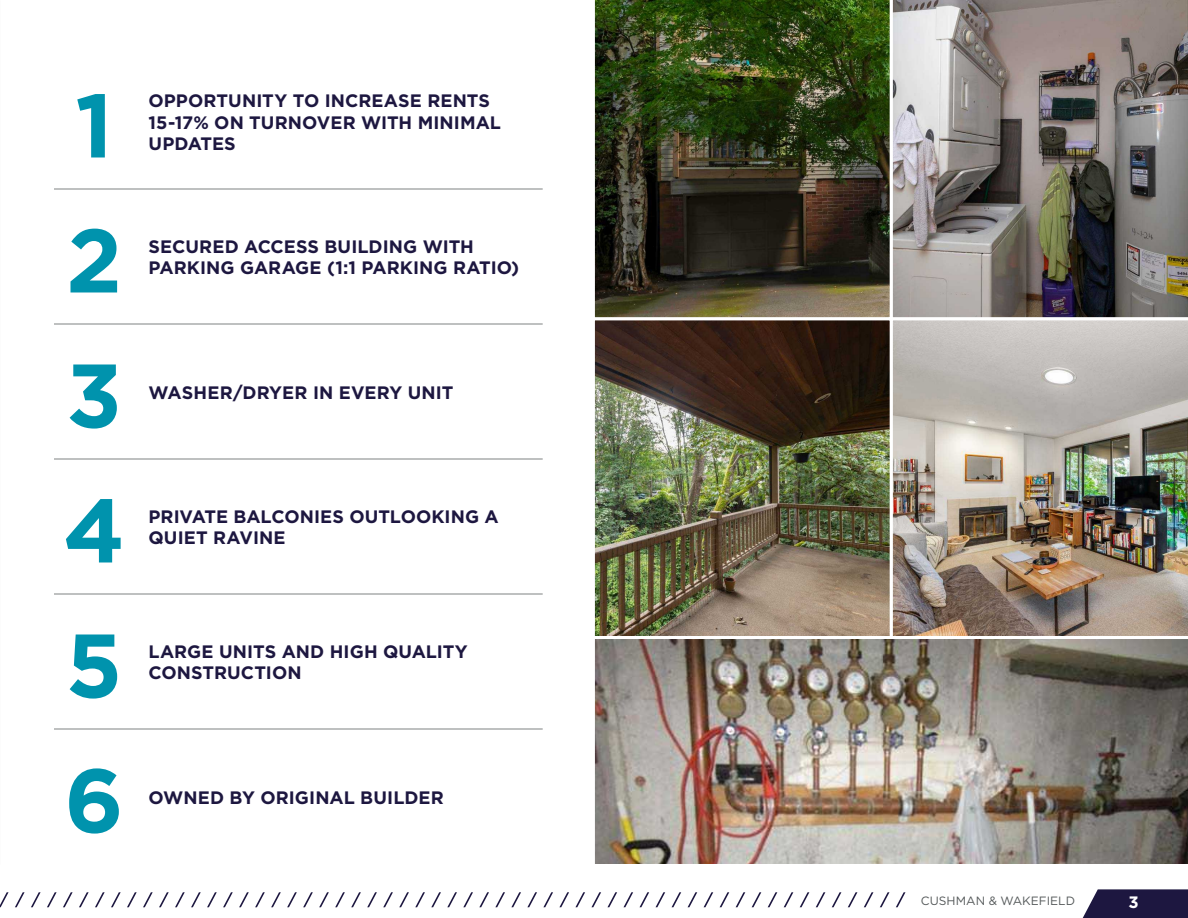
<style>
.page{position:relative;width:1188px;height:918px;background:#fff}
.page>*{position:absolute;margin:0;border:0;box-sizing:border-box;transform-origin:0 0}
.t1{font:700 90px "Gotham";color:#0093ad}
.t2{font:700 18px/21.6px "Gotham";letter-spacing:.005em;color:#1d1740}
.t3{font:700 16.5px "Gotham";color:#fff}
.t4{font:12px "Gotham";color:#545859}
</style>
<div class="page">
<svg style="left:0;top:889px;width:1188px;height:29px"></svg>
<img style="left:894px;top:0;width:294px;height:316px">
<img style="left:594px;top:641px;width:594px;height:223px">
<img style="left:594px;top:0;width:300px;height:316px">
<img style="left:894px;top:316px;width:294px;height:325px">
<img style="left:594px;top:316px;width:300px;height:325px">
<hr style="left:54px;top:189px;width:81px;height:1px;background:#7f8283">
<hr style="left:135px;top:189px;width:408px;height:1px;background:#7f8283">
<hr style="left:54px;top:324px;width:81px;height:1px;background:#7f8283">
<hr style="left:135px;top:324px;width:408px;height:1px;background:#7f8283">
<hr style="left:54px;top:459px;width:81px;height:1px;background:#7f8283">
<hr style="left:135px;top:459px;width:408px;height:1px;background:#7f8283">
<hr style="left:54px;top:594px;width:81px;height:1px;background:#7f8283">
<hr style="left:135px;top:594px;width:408px;height:1px;background:#7f8283">
<hr style="left:54px;top:729px;width:81px;height:1px;background:#7f8283">
<hr style="left:135px;top:729px;width:408px;height:1px;background:#7f8283">
<h1 class="t1" style="left:75px;top:66px;width:39px">1</h1>
<p class="t2" style="left:148px;top:90px;width:354px">OPPORTUNITY TO INCREASE RENTS<br>15-17% ON TURNOVER WITH MINIMAL<br>UPDATES</p>
<h1 class="t1" style="left:66px;top:201px;width:58px">2</h1>
<p class="t2" style="left:148px;top:236px;width:372px">SECURED ACCESS BUILDING WITH<br>PARKING GARAGE (1:1 PARKING RATIO)</p>
<h1 class="t1" style="left:66px;top:336px;width:57px">3</h1>
<p class="t2" style="left:148px;top:381px;width:306px">WASHER/DRYER IN EVERY UNIT</p>
<h1 class="t1" style="left:63px;top:471px;width:64px">4</h1>
<p class="t2" style="left:148px;top:506px;width:352px">PRIVATE BALCONIES OUTLOOKING A<br>QUIET RAVINE</p>
<h1 class="t1" style="left:66px;top:606px;width:58px">5</h1>
<p class="t2" style="left:148px;top:641px;width:321px">LARGE UNITS AND HIGH QUALITY<br>CONSTRUCTION</p>
<h1 class="t1" style="left:64px;top:741px;width:61px">6</h1>
<p class="t2" style="left:148px;top:786px;width:297px">OWNED BY ORIGINAL BUILDER</p>
<p class="t4" style="left:921px;top:893px;width:156px">CUSHMAN &amp; WAKEFIELD</p>
<p class="t3" style="left:1129px;top:891px;width:12px">3</p>
</div>
